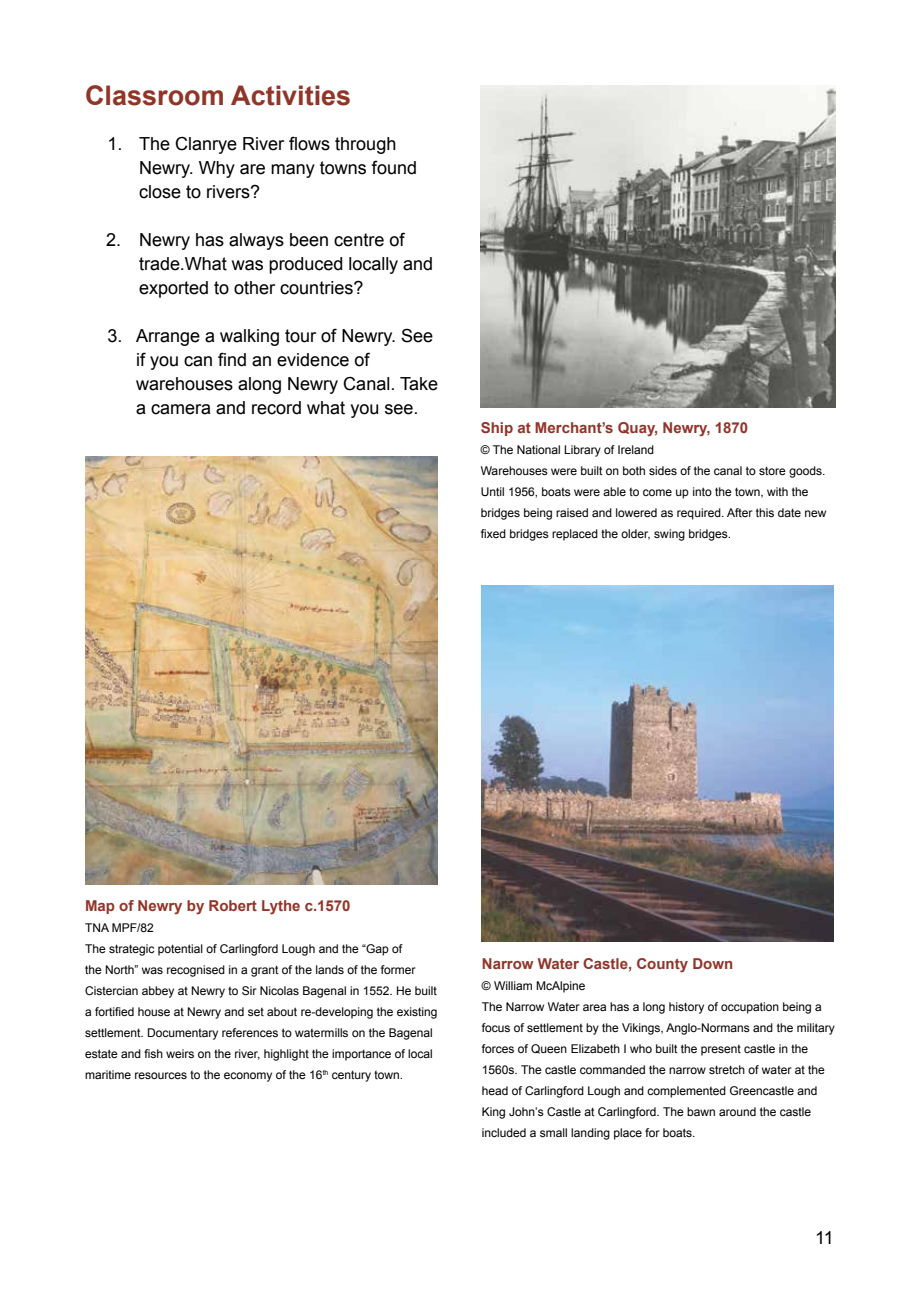
<style>
.page{position:relative;width:919px;height:1297px;background:#fff}
.page>*{position:absolute;margin:0;border:0;box-sizing:border-box;transform-origin:0 0}
.t1{font:700 27px "Arial";color:#913529}
.t2{font:18px/24px "Arial";color:#000}
.t3{font:700 15px "Arial";color:#913529}
.t4{font:12px/21px "Arial";color:#000}
</style>
<div class="page">
<img style="left:85px;top:457px;width:352px;height:427px">
<img style="left:481px;top:585px;width:352px;height:357px">
<img style="left:480px;top:85px;width:355px;height:322px">
<h1 class="t1" style="left:85px;top:77px;width:268px">Classroom Activities</h1>
<h2 class="t2" style="left:139px;top:132px;width:279px;text-indent:-32px">1. The Clanrye River flows through<br>Newry. Why are many towns found close to rivers?</h2>
<h2 class="t2" style="left:139px;top:228px;width:295px;text-indent:-33px">2. Newry has always been centre of trade.What was produced locally and exported to other countries?</h2>
<h2 class="t2" style="left:136px;top:324px;width:303px;text-indent:-28px">3. Arrange a walking tour of Newry. See if you can find an evidence of warehouses along Newry Canal. Take a camera and record what you see.</h2>
<p class="t3" style="left:480px;top:418px;width:269px">Ship at Merchant’s Quay, Newry, 1870</p>
<p class="t4" style="left:480px;top:440px;width:347px">© The National Library of Ireland<br>Warehouses were built on both sides of the canal to store goods.<br>Until 1956, boats were able to come up into the town, with the bridges being raised and lowered as required. After this date new fixed bridges replaced the older, swing bridges.</p>
<p class="t3" style="left:85px;top:895px;width:267px">Map of Newry by Robert Lythe c.1570</p>
<p class="t4" style="left:85px;top:917px;width:354px">TNA MPF/82<br>The strategic potential of Carlingford Lough and the “Gap of<br>the North” was recognised in a grant of the lands of the former Cistercian abbey at Newry to Sir Nicolas Bagenal in 1552. He built a fortified house at Newry and set about re-developing the existing settlement. Documentary references to watermills on the Bagenal estate and fish weirs on the river, highlight the importance of local maritime resources to the economy of the 16<sup>th</sup> century town.</p>
<p class="t3" style="left:482px;top:954px;width:253px">Narrow Water Castle, County Down</p>
<p class="t4" style="left:482px;top:975px;width:354px">© William McAlpine<br>The Narrow Water area has a long history of occupation being a focus of settlement by the Vikings, Anglo-Normans and the military forces of Queen Elizabeth I who built the present castle in the 1560s. The castle commanded the narrow stretch of water at the head of Carlingford Lough and complemented Greencastle and King John’s Castle at Carlingford. The bawn around the castle included a small landing place for boats.</p>
<h2 class="t2" style="left:815px;top:1226px;width:20px">11</h2>
</div>
